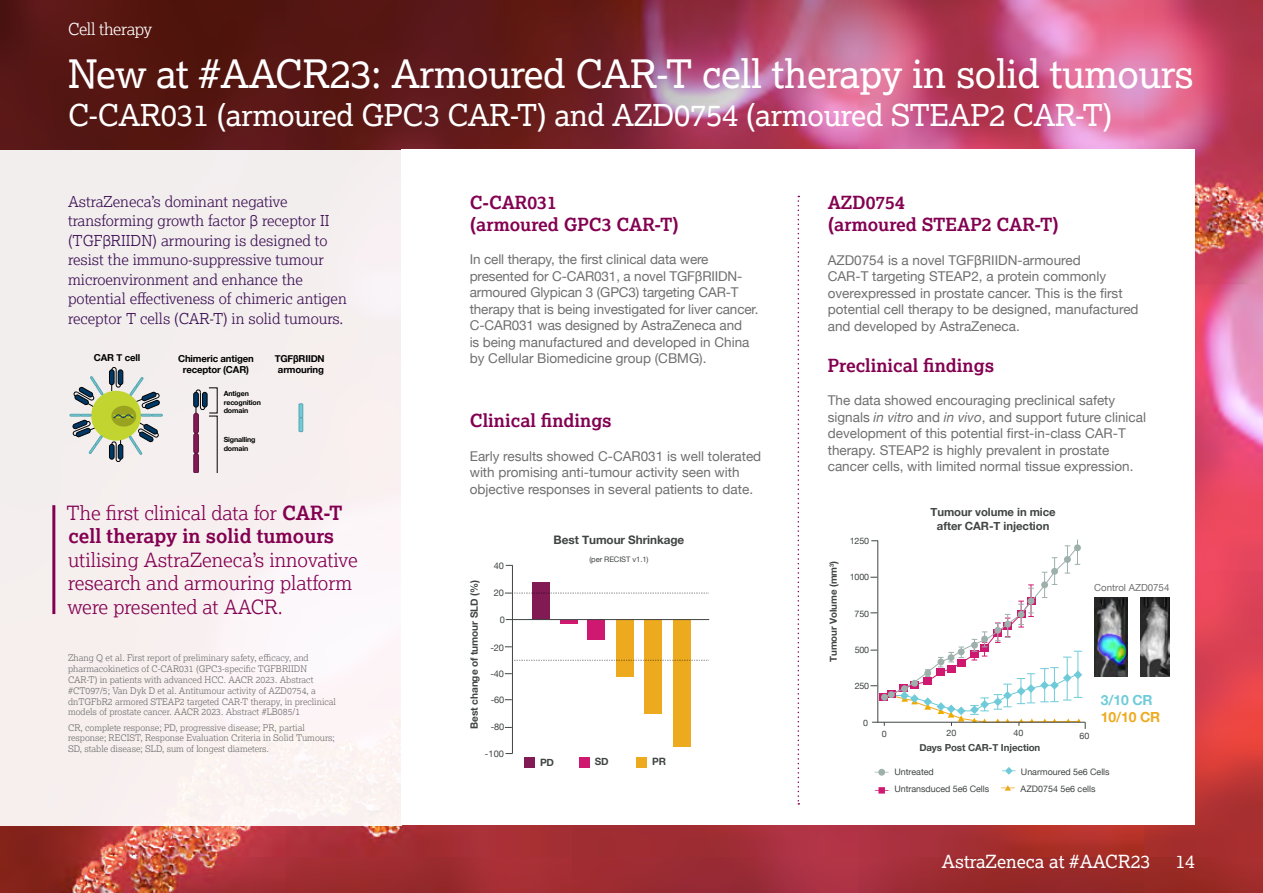
<style>
.page{position:relative;width:1263px;height:893px;background:#fff}
.page>*{position:absolute;margin:0;border:0;box-sizing:border-box;transform-origin:0 0}
.t1{font:39px "Lexia";letter-spacing:-.01em;color:#fff}
.t2{font:30px "Lexia";letter-spacing:-.01em;color:#fff}
.t3{font:300 19.5px/23.4px "Lexia";color:#830051}
.t4{font:700 19.5px/23.4px "Lexia";color:#830051}
.t5{font:700 18px/21.6px "Lexia";color:#830051}
.t6{font:18px "Lexia";color:#fff}
.t7{font:300 16.5px "Lexia";letter-spacing:-.03em;color:#fff}
.t8{font:300 15px/19.5px "Lexia";color:#3c1053}
.t9{font:700 13.95px "Helvetica Neue";color:#eeaa1f}
.t10{font:700 13.95px "Helvetica Neue";color:#6fcbd9}
.t11{font:13.5px/16.5px "Helvetica Neue";color:#706f6f}
.t12{font:700 11.7px "Helvetica Neue";letter-spacing:-.005em;color:#404544}
.t13{font:700 11.4px/13.6px "Helvetica Neue";letter-spacing:-.005em;color:#404544;text-align:center}
.t14{font:700 10.05px "Helvetica Neue";letter-spacing:-.01em;color:#404544}
.t15{font:700 9.75px "Helvetica Neue";letter-spacing:-.01em;color:#404544}
.t16{font:9.75px "Helvetica Neue";color:#706f6f}
.t17{font:700 9.6px/11.6px "Helvetica Neue";letter-spacing:-.015em;color:#000;text-align:center}
.t18{font:9.3px "Helvetica Neue";letter-spacing:-.015em;color:#404544}
.t19{font:300 9px/10.8px "Lexia";color:#706f6f}
.t20{font:8.85px/17px "Helvetica Neue";letter-spacing:-.005em;color:#404544}
.t21{font:7.5px "Helvetica Neue";letter-spacing:-.005em;color:#404544}
.t22{font:700 7.05px/8.4px "Helvetica Neue";letter-spacing:-.015em;color:#000}
.s1{font-family:"Helvetica Neue"}
.s2{font-weight:300}
.s3{font-style:italic}
</style>
<div class="page">
<img style="left:0;top:674px;width:1263px;height:219px">
<img style="left:0;top:0;width:1263px;height:674px">
<div style="left:0;top:150px;width:402px;height:675px;background:#f6efef"></div>
<div style="left:402px;top:150px;width:793px;height:675px;background:#fff"></div>
<div style="left:109px;top:370px;width:5px;height:15px;border:1px solid #000305;border-radius:2px"></div>
<div style="left:109px;top:444px;width:5px;height:15px;border:1px solid #000305;border-radius:2px"></div>
<div style="left:91px;top:391px;width:50px;height:50px;background:#c1d42f;border-radius:50%"></div>
<svg style="left:70px;top:414px;width:33px;height:40px"></svg>
<svg style="left:73px;top:376px;width:30px;height:32px"></svg>
<div style="left:299px;top:404px;width:4px;height:14px;border:1px solid #59a5ad"></div>
<div style="left:299px;top:418px;width:4px;height:14px;border:1px solid #59a5ad"></div>
<svg style="left:194px;top:389px;width:23px;height:83px"></svg>
<svg style="left:111px;top:367px;width:51px;height:95px"></svg>
<hr style="left:52px;top:505px;width:3px;height:109px;background:#830051">
<div style="left:532px;top:582px;width:17px;height:38px;background:#821a54"></div>
<hr style="left:560px;top:620px;width:17px;height:4px;background:#cf1971">
<div style="left:587px;top:620px;width:17px;height:20px;background:#cf1971"></div>
<div style="left:616px;top:620px;width:17px;height:57px;background:#eeaa1f"></div>
<div style="left:644px;top:620px;width:18px;height:94px;background:#eeaa1f"></div>
<div style="left:673px;top:620px;width:17px;height:127px;background:#eeaa1f"></div>
<svg style="left:514px;top:660px;width:195px;height:1px"></svg>
<hr style="left:512px;top:565px;width:1px;height:188px;background:#404544">
<svg style="left:505px;top:593px;width:204px;height:1px"></svg>
<hr style="left:506px;top:619px;width:203px;height:1px;background:#404544">
<div style="left:524px;top:757px;width:11px;height:11px;background:#821a54"></div>
<div style="left:579px;top:757px;width:11px;height:11px;background:#cf1971"></div>
<div style="left:636px;top:757px;width:11px;height:11px;background:#eeaa1f"></div>
<svg style="left:870px;top:539px;width:216px;height:190px"></svg>
<svg style="left:875px;top:787px;width:13px;height:7px"></svg>
<svg style="left:1001px;top:785px;width:14px;height:6px"></svg>
<div style="left:878px;top:769px;width:7px;height:7px;background:#9db0ac;border-radius:3px"></div>
<svg style="left:1002px;top:767px;width:14px;height:8px"></svg>
<svg style="left:797px;top:196px;width:2px;height:609px"></svg>
<img style="left:1094px;top:598px;width:33px;height:79px">
<img style="left:1140px;top:598px;width:29px;height:79px">
<p class="t7" style="left:68px;top:19px;width:86px">Cell therapy</p>
<h1 class="t1" style="left:68px;top:50px;width:1127px">New at #AACR23: Armoured CAR-T cell therapy in solid tumours</h1>
<h2 class="t2" style="left:68px;top:96px;width:1046px">C-CAR031 (armoured GPC3 CAR-T) and AZD0754 (armoured STEAP2 CAR-T)</h2>
<p class="t8" style="left:68px;top:191px;width:280px">AstraZeneca’s dominant negative transforming growth factor <span class="s1">β</span> receptor II (TGF<span class="s1">β</span>RIIDN) armouring is designed to resist the immuno-suppressive tumour microenvironment and enhance the potential effectiveness of chimeric antigen receptor T cells (CAR-T) in solid tumours.</p>
<p class="t17" style="left:94px;top:352px;width:48px">CAR T cell</p>
<p class="t17" style="left:178px;top:353px;width:77px">Chimeric antigen receptor (CAR)</p>
<p class="t17" style="left:275px;top:353px;width:52px">TGFβRIIDN armouring</p>
<p class="t22" style="left:224px;top:390px;width:39px">Antigen recognition domain</p>
<p class="t22" style="left:224px;top:436px;width:33px">Signalling domain</p>
<h3 class="t4" style="left:67px;top:501px;width:278px"><span class="s2">The first clinical data for</span> CAR-T cell therapy in solid tumours</h3>
<h3 class="t3" style="left:67px;top:547px;width:292px">utilising AstraZeneca’s innovative research and armouring platform were presented at AACR.</h3>
<p class="t19" style="left:68px;top:652px;width:269px">Zhang Q et al. First report of preliminary safety, efficacy, and pharmacokinetics of C-CAR031 (GPC3-specific TGFBRIIDN CAR-T) in patients with advanced HCC. AACR 2023. Abstract #CT097/5; Van Dyk D et al. Antitumour activity of AZD0754, a dnTGFbR2 armored STEAP2 targeted CAR-T therapy, in preclinical models of prostate cancer. AACR 2023. Abstract #LB085/1</p>
<p class="t19" style="left:68px;top:722px;width:268px">CR, complete response; PD, progressive disease; PR, partial response; RECIST, Response Evaluation Criteria in Solid Tumours;<br>SD, stable disease; SLD, sum of longest diameters.</p>
<h3 class="t5" style="left:470px;top:191px;width:211px">C-CAR031<br>(armoured GPC3 CAR-T)</h3>
<p class="t11" style="left:470px;top:252px;width:290px">In cell therapy, the first clinical data were presented for C-CAR031, a novel TGFβRIIDN&shy;armoured Glypican 3 (GPC3) targeting CAR-T therapy that is being investigated for liver cancer.<br>C-CAR031 was designed by AstraZeneca and<br>is being manufactured and developed in China by Cellular Biomedicine group (CBMG).</p>
<h3 class="t5" style="left:470px;top:409px;width:144px">Clinical findings</h3>
<p class="t11" style="left:470px;top:449px;width:293px">Early results showed C-CAR031 is well tolerated with promising anti-tumour activity seen with objective responses in several patients to date.</p>
<p class="t14" style="left:466px;top:729px;width:151px;rotate:-90deg">Best change of tumour SLD (%)</p>
<p class="t18" style="left:494px;top:559px;width:12px">40</p>
<p class="t18" style="left:494px;top:586px;width:12px">20</p>
<p class="t18" style="left:500px;top:613px;width:7px">0</p>
<p class="t18" style="left:490px;top:641px;width:15px">-20</p>
<p class="t18" style="left:490px;top:667px;width:15px">-40</p>
<p class="t18" style="left:491px;top:693px;width:15px">-60</p>
<p class="t18" style="left:491px;top:720px;width:15px">-80</p>
<p class="t18" style="left:485px;top:747px;width:20px">-100</p>
<p class="t12" style="left:554px;top:531px;width:132px">Best Tumour Shrinkage</p>
<p class="t21" style="left:589px;top:554px;width:61px">(per RECIST v1.1)</p>
<p class="t14" style="left:540px;top:754px;width:16px">PD</p>
<p class="t14" style="left:595px;top:754px;width:15px">SD</p>
<p class="t14" style="left:652px;top:754px;width:15px">PR</p>
<h3 class="t5" style="left:828px;top:192px;width:233px">AZD0754<br>(armoured STEAP2 CAR-T)</h3>
<p class="t11" style="left:828px;top:252px;width:312px">AZD0754 is a novel TGFβRIIDN-armoured<br>CAR-T targeting STEAP2, a protein commonly overexpressed in prostate cancer. This is the first potential cell therapy to be designed, manufactured and developed by AstraZeneca.</p>
<h3 class="t5" style="left:828px;top:354px;width:168px">Preclinical findings</h3>
<p class="t11" style="left:828px;top:393px;width:320px">The data showed encouraging preclinical safety signals <span class="s3">in vitro</span> and <span class="s3">in vivo</span>, and support future clinical development of this potential first-in-class CAR-T therapy. STEAP2 is highly prevalent in prostate cancer cells, with limited normal tissue expression.</p>
<p class="t15" style="left:826px;top:662px;width:103px;rotate:-90deg">Tumour Volume (mm<sup>3</sup>)</p>
<p class="t20" style="left:850px;top:533px;width:21px">1250</p>
<p class="t20" style="left:850px;top:569px;width:21px">1000</p>
<p class="t20" style="left:855px;top:605px;width:16px">750</p>
<p class="t20" style="left:855px;top:642px;width:16px">500</p>
<p class="t20" style="left:855px;top:677px;width:16px">250</p>
<p class="t20" style="left:863px;top:715px;width:6px">0</p>
<p class="t13" style="left:930px;top:506px;width:127px">Tumour volume in mice after CAR-T injection</p>
<p class="t16" style="left:1094px;top:580px;width:77px">Control AZD0754</p>
<p class="t10" style="left:1101px;top:689px;width:53px">3/10 CR</p>
<p class="t9" style="left:1101px;top:706px;width:61px">10/10 CR</p>
<p class="t20" style="left:1013px;top:724px;width:11px">40</p>
<p class="t20" style="left:882px;top:726px;width:6px">0</p>
<p class="t20" style="left:947px;top:724px;width:11px">20</p>
<p class="t20" style="left:1079px;top:728px;width:11px">60</p>
<p class="t15" style="left:919px;top:740px;width:123px">Days Post CAR-T Injection</p>
<p class="t20" style="left:894px;top:764px;width:96px">Untreated<br>Untransduced 5e6 Cells</p>
<p class="t20" style="left:1021px;top:764px;width:90px">Unarmoured 5e6 Cells</p>
<p class="t20" style="left:1021px;top:781px;width:76px">AZD0754 5e6 cells</p>
<h3 class="t6" style="left:942px;top:850px;width:210px">AstraZeneca at #AACR23</h3>
<h3 class="t6" style="left:1175px;top:850px;width:21px">14</h3>
</div>
